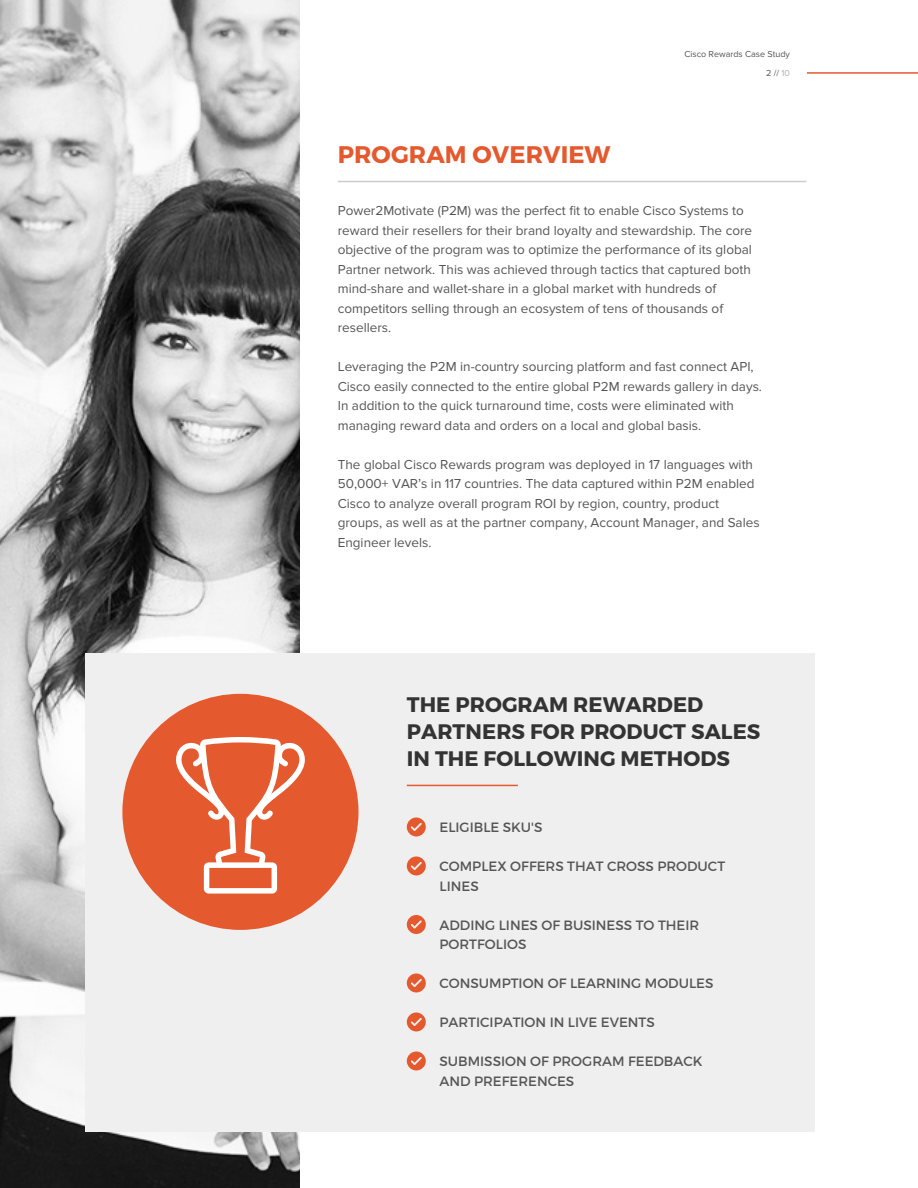
<style>
.page{position:relative;width:918px;height:1188px;background:#fff}
.page>*{position:absolute;margin:0;border:0;box-sizing:border-box;transform-origin:0 0}
.t1{font:700 24px "Montserrat";letter-spacing:.005em;color:#e5592e}
.t2{font:700 21px/27px "Montserrat";letter-spacing:.005em;color:#333}
.t3{font:13.5px/19.5px "Proxima Nova";color:#555}
.t4{font:13.5px/19.5px "Montserrat";color:#555}
.t5{font:9px/19.5px "Proxima Nova";color:#555;text-align:right}
.s1{color:#b2b2b2}
</style>
<div class="page">
<hr style="left:807px;top:72px;width:111px;height:2px;background:#e5592e">
<hr style="left:338px;top:181px;width:469px;height:1px;background:#ccc">
<img style="left:0;top:0;width:300px;height:1188px">
<div style="left:85px;top:653px;width:730px;height:479px;background:#efefef"></div>
<hr style="left:407px;top:785px;width:111px;height:1px;background:#e5592e">
<svg style="left:407px;top:817px;width:19px;height:19px"></svg>
<svg style="left:407px;top:856px;width:19px;height:19px"></svg>
<svg style="left:407px;top:915px;width:19px;height:19px"></svg>
<svg style="left:407px;top:973px;width:19px;height:19px"></svg>
<svg style="left:407px;top:1012px;width:19px;height:19px"></svg>
<svg style="left:407px;top:1051px;width:19px;height:19px"></svg>
<div style="left:122px;top:694px;width:236px;height:236px;background:#e5592e;border-radius:50%"></div>
<svg style="left:176px;top:737px;width:129px;height:157px"></svg>
<h1 class="t1" style="left:338px;top:139px;width:274px">PROGRAM OVERVIEW</h1>
<p class="t5" style="left:684px;top:44px;width:107px">Cisco Rewards Case Study<br>2 // <span class="s1">10</span></p>
<p class="t3" style="left:338px;top:201px;width:416px">Power2Motivate (P2M) was the perfect fit to enable Cisco Systems to reward their resellers for their brand loyalty and stewardship. The core objective of the program was to optimize the performance of its global Partner network. This was achieved through tactics that captured both mind-share and wallet-share in a global market with hundreds of competitors selling through an ecosystem of tens of thousands of resellers.</p>
<p class="t3" style="left:338px;top:357px;width:426px">Leveraging the P2M in-country sourcing platform and fast connect API, Cisco easily connected to the entire global P2M rewards gallery in days.<br>In addition to the quick turnaround time, costs were eliminated with managing reward data and orders on a local and global basis.</p>
<p class="t3" style="left:338px;top:455px;width:423px">The global Cisco Rewards program was deployed in 17 languages with 50,000+ VAR’s in 117 countries. The data captured within P2M enabled Cisco to analyze overall program ROI by region, country, product groups, as well as at the partner company, Account Manager, and Sales Engineer levels.</p>
<h2 class="t2" style="left:407px;top:691px;width:355px">THE PROGRAM REWARDED<br>PARTNERS FOR PRODUCT SALES<br>IN THE FOLLOWING METHODS</h2>
<p class="t4" style="left:440px;top:818px;width:105px">ELIGIBLE SKU'S</p>
<p class="t4" style="left:440px;top:857px;width:287px">COMPLEX OFFERS THAT CROSS PRODUCT<br>LINES</p>
<p class="t4" style="left:440px;top:915px;width:261px">ADDING LINES OF BUSINESS TO THEIR<br>PORTFOLIOS</p>
<p class="t4" style="left:440px;top:974px;width:276px">CONSUMPTION OF LEARNING MODULES</p>
<p class="t4" style="left:440px;top:1013px;width:217px">PARTICIPATION IN LIVE EVENTS</p>
<p class="t4" style="left:440px;top:1052px;width:265px">SUBMISSION OF PROGRAM FEEDBACK<br>AND PREFERENCES</p>
</div>
